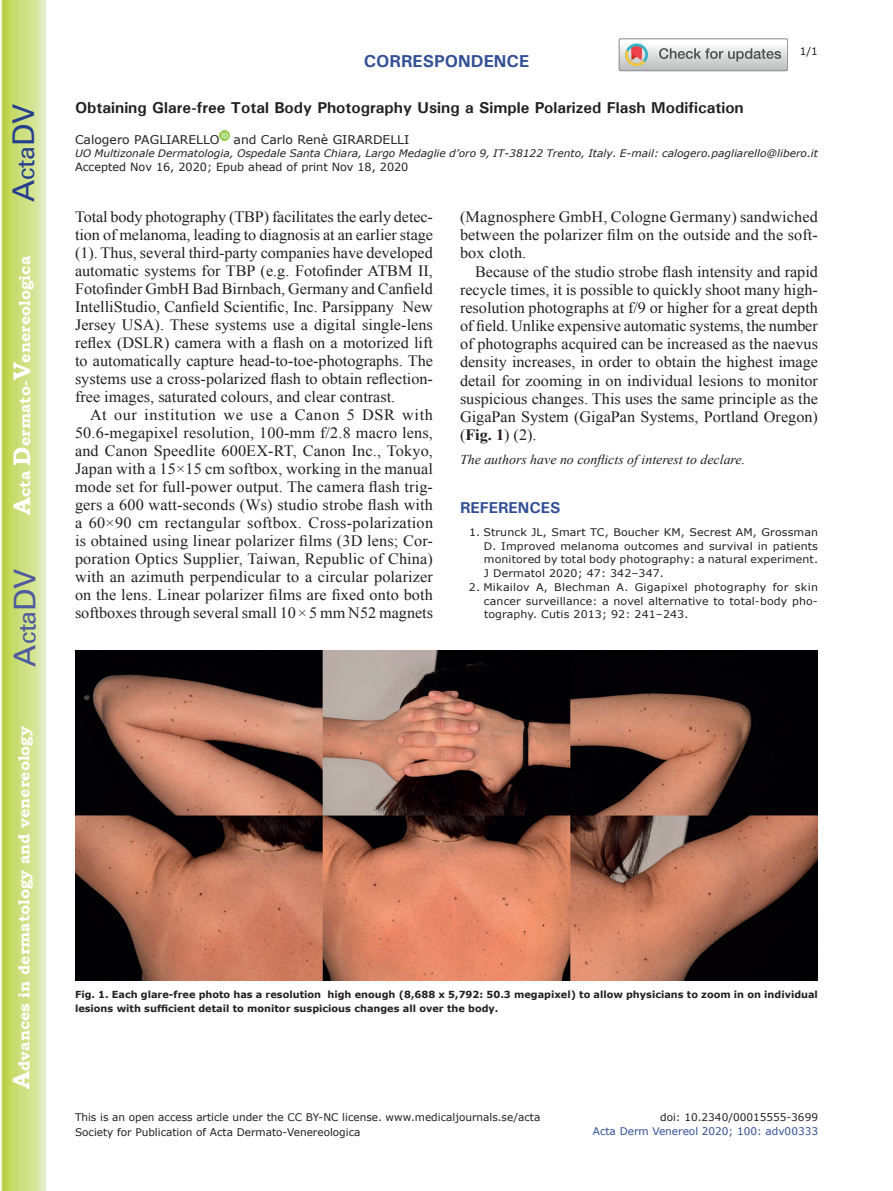
<style>
.page{position:relative;width:893px;height:1191px;background:#fff}
.page>*{position:absolute;margin:0;border:0;box-sizing:border-box;transform-origin:0 0}
.t1{font:30px "Univers";color:#4d5a9e}
.t2{font:30px "Univers";color:#253f8e}
.t3{font:700 17.25px "Univers";color:#324f95}
.t4{font:15.75px/18px "Times New Roman";color:#231f20;text-align:justify}
.t5{font:700 15.75px "Univers";color:#231f20}
.t6{font:700 15.75px "Bookman Old Style";color:#fff}
.t7{font:700 15.75px "Univers";color:#324f95}
.t8{font:italic 13.5px "Times New Roman";color:#231f20}
.t9{font:12px "Verdana";color:#231f20}
.t10{font:11.25px "Verdana";color:#231f20}
.t11{font:10.5px/13.6px "Verdana";color:#231f20;text-align:justify;scale:1.05 1}
.t12{font:10.5px "Verdana";color:#231f20}
.t13{font:10.5px "Verdana";color:#324f95}
.t14{font:italic 10.35px "Verdana";color:#231f20}
.t15{font:700 9.75px/13.5px "Verdana";color:#231f20}
.s1{font-size:24px}
.s2{font-weight:700}
</style>
<div class="page">
<svg style="left:1px;top:0;width:45px;height:1191px;background:#cfe084"></svg>
<svg style="left:619px;top:39px;width:169px;height:32px"></svg>
<svg style="left:220px;top:131px;width:9px;height:9px"></svg>
<img style="left:75px;top:650px;width:743px;height:331px">
<h1 class="t2" style="left:6px;top:202px;width:100px;rotate:-90deg">A<span class="s1">cta</span>DV</h1>
<p class="t6" style="left:15px;top:515px;width:260px;rotate:-90deg"><span class="s1">A</span>cta <span class="s1">D</span>ermato-<span class="s1">V</span>enereologica</p>
<h1 class="t1" style="left:7px;top:666px;width:100px;rotate:-90deg">A<span class="s1">cta</span>DV</h1>
<p class="t6" style="left:15px;top:1088px;width:364px;rotate:-90deg"><span class="s1">A</span>dvances in dermatology and venereology</p>
<p class="t3" style="left:364px;top:50px;width:167px">CORRESPONDENCE</p>
<p class="t12" style="left:800px;top:44px;width:20px">1/1</p>
<p class="t5" style="left:75px;top:97px;width:670px">Obtaining Glare-free Total Body Photography Using a Simple Polarized Flash Modification</p>
<p class="t9" style="left:75px;top:132px;width:336px">Calogero PAGLIARELLO and Carlo Renè GIRARDELLI</p>
<p class="t14" style="left:75px;top:147px;width:745px">UO Multizonale Dermatologia, Ospedale Santa Chiara, Largo Medaglie d’oro 9, IT-38122 Trento, Italy. E-mail: calogero.pagliarello@libero.it</p>
<p class="t10" style="left:75px;top:159px;width:335px">Accepted Nov 16, 2020; Epub ahead of print Nov 18, 2020</p>
<p class="t4" style="left:75px;top:207px;width:360px">Total body photography (TBP) facilitates the early detec&shy;tion of melanoma, leading to diagnosis at an earlier stage (1). Thus, several third-party companies have developed automatic systems for TBP (e.g. Fotofinder ATBM II, Fotofinder GmbH Bad Birnbach, Germany and Canfield IntelliStudio, Canfield Scientific, Inc. Parsippany New Jersey USA). These systems use a digital single-lens reflex (DSLR) camera with a flash on a motorized lift to automatically capture head-to-toe-photographs. The systems use a cross-polarized flash to obtain reflection&shy;free images, saturated colours, and clear contrast.</p>
<p class="t4" style="left:75px;top:405px;width:360px;text-indent:15px">At our institution we use a Canon 5 DSR with 50.6-megapixel resolution, 100-mm f/2.8 macro lens, and Canon Speedlite 600EX-RT, Canon Inc., Tokyo, Japan with a 15×15 cm softbox, working in the manual mode set for full-power output. The camera flash trig&shy;gers a 600 watt-seconds (Ws) studio strobe flash with a 60×90 cm rectangular softbox. Cross-polarization is obtained using linear polarizer films (3D lens; Cor&shy;poration Optics Supplier, Taiwan, Republic of China) with an azimuth perpendicular to a circular polarizer on the lens. Linear polarizer films are fixed onto both softboxes through several small 10×5 mm N52 magnets</p>
<p class="t4" style="left:460px;top:207px;width:359px">(Magnosphere GmbH, Cologne Germany) sandwiched between the polarizer film on the outside and the soft&shy;box cloth.</p>
<p class="t4" style="left:460px;top:262px;width:360px;text-indent:15px">Because of the studio strobe flash intensity and rapid recycle times, it is possible to quickly shoot many high&shy;resolution photographs at f/9 or higher for a great depth of field. Unlike expensive automatic systems, the number of photographs acquired can be increased as the naevus density increases, in order to obtain the highest image detail for zooming in on individual lesions to monitor suspicious changes. This uses the same principle as the GigaPan System (GigaPan Systems, Portland Oregon) (<span class="s2">Fig. 1</span>) (2).</p>
<p class="t8" style="left:460px;top:450px;width:287px">The authors have no conflicts of interest to declare.</p>
<p class="t7" style="left:460px;top:498px;width:102px">REFERENCES</p>
<p class="t11" style="left:484px;top:525px;width:320px;text-indent:-15px">1. Strunck JL, Smart TC, Boucher KM, Secrest AM, Grossman D. Improved melanoma outcomes and survival in patients monitored by total body photography: a natural experiment.<br>J Dermatol 2020; 47: 342–347.</p>
<p class="t11" style="left:484px;top:580px;width:320px;text-indent:-15px">2. Mikailov A, Blechman A. Gigapixel photography for skin cancer surveillance: a novel alternative to total-body pho&shy;tography. Cutis 2013; 92: 241–243.</p>
<p class="t15" style="left:75px;top:988px;width:744px">Fig. 1. Each glare-free photo has a resolution high enough (8,688 x 5,792: 50.3 megapixel) to allow physicians to zoom in on individual lesions with sufficient detail to monitor suspicious changes all over the body.</p>
<p class="t12" style="left:75px;top:1110px;width:467px">This is an open access article under the CC BY-NC license. www.medicaljournals.se/acta</p>
<p class="t12" style="left:660px;top:1110px;width:159px">doi: 10.2340/00015555-3699</p>
<p class="t12" style="left:75px;top:1125px;width:287px">Society for Publication of Acta Dermato-Venereologica</p>
<p class="t13" style="left:593px;top:1125px;width:227px">Acta Derm Venereol 2020; 100: adv00333</p>
</div>
